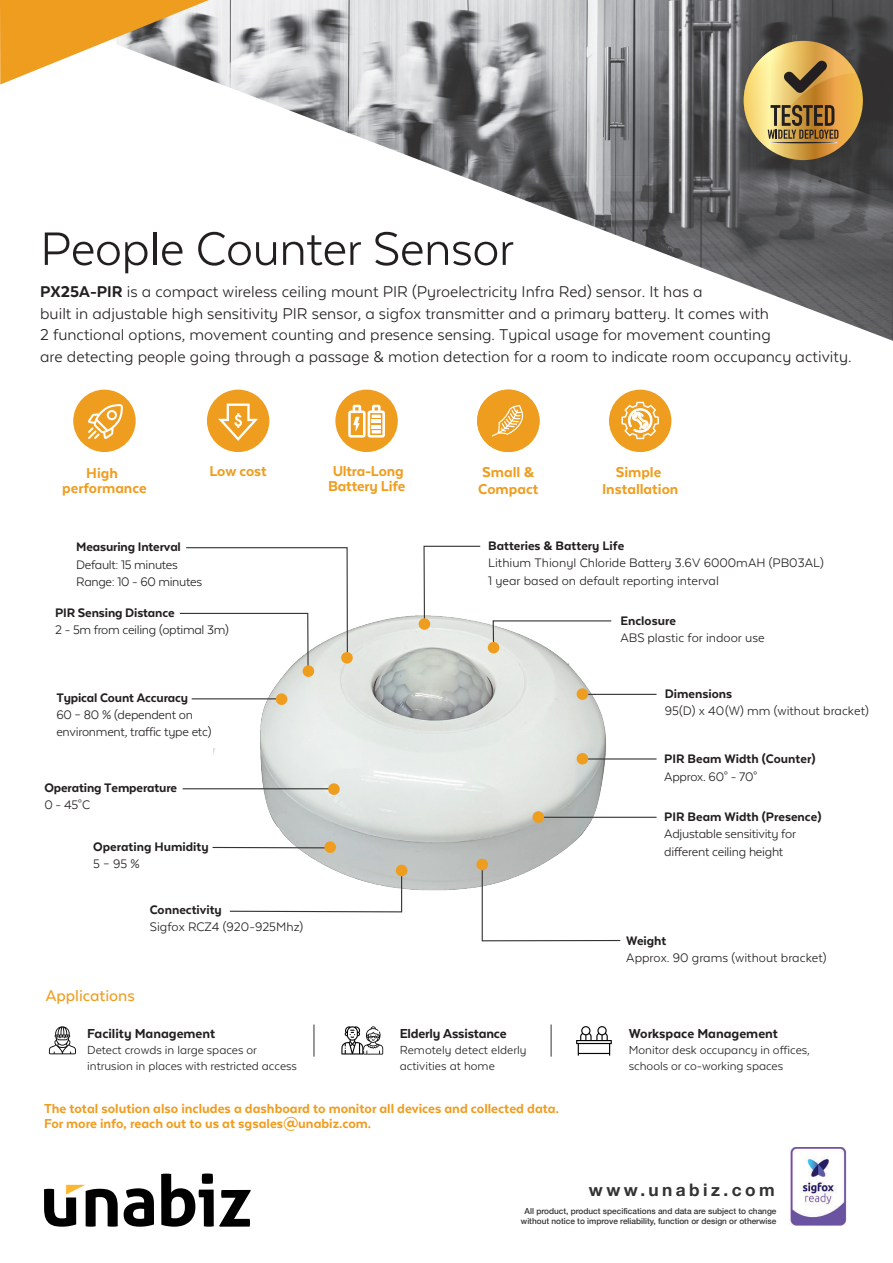
<style>
.page{position:relative;width:893px;height:1263px;background:#fff}
.page>*{position:absolute;margin:0;border:0;box-sizing:border-box;transform-origin:0 0}
.t1{font:54px "Texta Alt";letter-spacing:-.01em;color:#231f20}
.t2{font:18px/21.6px "Texta Alt";color:#231f20}
.t3{font:500 18px "Texta Alt";color:#ef9d1f}
.t4{font:700 17.25px "Helvetica Neue";letter-spacing:.2em;color:#323332}
.t5{font:800 16.5px/15px "Texta Alt";color:#ef9d1f}
.t6{font:800 15px/15px "Texta Alt";color:#ef9d1f}
.t7{font:800 15px "Texta Alt";color:#231f20}
.t8{font:14.25px/17.1px "Texta Alt";color:#231f20}
.t9{font:800 14.25px "Texta Alt";color:#231f20}
.t10{font:14.25px/17.1px "Texta Alt";letter-spacing:-.02em;color:#231f20}
.t11{font:14.25px/17.1px "Texta Alt";letter-spacing:-.025em;color:#231f20}
.t12{font:13.5px/16.2px "Texta Alt";letter-spacing:-.005em;color:#231f20}
.t13{font:500 8.25px/10.5px "Helvetica Neue";color:#323332;text-align:center}
.s1{font-weight:800}
</style>
<div class="page">
<img style="left:213px;top:615px;width:438px;height:276px">
<img style="left:209px;top:0;width:684px;height:341px">
<svg style="left:744px;top:41px;width:119px;height:119px"></svg>
<svg style="left:492px;top:620px;width:120px;height:30px"></svg>
<div style="left:488px;top:642px;width:11px;height:11px;background:#ef9d1f;border-radius:50%"></div>
<svg style="left:124px;top:1188px;width:30px;height:39px"></svg>
<svg style="left:161px;top:1173px;width:90px;height:54px"></svg>
<svg style="left:44px;top:1185px;width:74px;height:42px"></svg>
<svg style="left:423px;top:545px;width:58px;height:80px"></svg>
<div style="left:419px;top:618px;width:11px;height:12px;background:#ef9d1f;border-radius:50%"></div>
<svg style="left:229px;top:869px;width:174px;height:44px"></svg>
<div style="left:396px;top:865px;width:11px;height:11px;background:#ef9d1f;border-radius:50%"></div>
<hr style="left:213px;top:847px;width:117px;height:1px;background:#323332">
<div style="left:324px;top:841px;width:12px;height:12px;background:#ef9d1f;border-radius:50%"></div>
<hr style="left:581px;top:694px;width:75px;height:1px;background:#323332">
<div style="left:577px;top:688px;width:11px;height:12px;background:#ef9d1f;border-radius:50%"></div>
<hr style="left:581px;top:758px;width:75px;height:1px;background:#323332">
<div style="left:577px;top:753px;width:11px;height:11px;background:#ef9d1f;border-radius:50%"></div>
<hr style="left:538px;top:817px;width:118px;height:1px;background:#323332">
<div style="left:532px;top:811px;width:12px;height:12px;background:#ef9d1f;border-radius:50%"></div>
<div style="left:303px;top:665px;width:11px;height:12px;background:#ef9d1f;border-radius:50%"></div>
<svg style="left:481px;top:863px;width:140px;height:79px"></svg>
<div style="left:476px;top:859px;width:12px;height:11px;background:#ef9d1f;border-radius:50%"></div>
<svg style="left:0;top:0;width:209px;height:85px"></svg>
<svg style="left:744px;top:41px;width:112px;height:109px;background:#b79655"></svg>
<div style="left:335px;top:390px;width:63px;height:62px;background:#ef9d1f;border-radius:50%"></div>
<svg style="left:348px;top:405px;width:37px;height:33px"></svg>
<div style="left:207px;top:390px;width:62px;height:62px;background:#ef9d1f;border-radius:50%"></div>
<svg style="left:218px;top:404px;width:40px;height:37px"></svg>
<div style="left:477px;top:390px;width:62px;height:62px;background:#ef9d1f;border-radius:50%"></div>
<svg style="left:492px;top:405px;width:31px;height:31px"></svg>
<div style="left:609px;top:390px;width:62px;height:62px;background:#ef9d1f;border-radius:50%"></div>
<svg style="left:621px;top:402px;width:38px;height:37px"></svg>
<div style="left:73px;top:390px;width:63px;height:62px;background:#ef9d1f;border-radius:50%"></div>
<svg style="left:88px;top:404px;width:35px;height:35px"></svg>
<img style="left:790px;top:1147px;width:56px;height:79px">
<svg style="left:179px;top:547px;width:169px;height:122px"></svg>
<hr style="left:183px;top:788px;width:149px;height:1px;background:#323332">
<div style="left:328px;top:783px;width:12px;height:12px;background:#ef9d1f;border-radius:50%"></div>
<hr style="left:192px;top:698px;width:90px;height:1px;background:#323332">
<div style="left:276px;top:693px;width:11px;height:12px;background:#ef9d1f;border-radius:50%"></div>
<div style="left:341px;top:652px;width:12px;height:12px;background:#ef9d1f;border-radius:50%"></div>
<svg style="left:341px;top:1026px;width:42px;height:28px"></svg>
<svg style="left:49px;top:1026px;width:27px;height:28px"></svg>
<svg style="left:576px;top:1026px;width:36px;height:29px"></svg>
<h1 class="t1" style="left:40px;top:221px;width:475px">People Counter Sensor</h1>
<p class="t2" style="left:40px;top:281px;width:813px"><span class="s1">PX25A-PIR</span> is a compact wireless ceiling mount PIR (Pyroelectricity Infra Red) sensor. It has a<br>built in adjustable high sensitivity PIR sensor, a sigfox transmitter and a primary battery. It comes with<br>2 functional options, movement counting and presence sensing. Typical usage for movement counting<br>are detecting people going through a passage &amp; motion detection for a room to indicate room occupancy activity.</p>
<p class="t5" style="left:62px;top:465px;width:86px;text-align:center">High performance</p>
<p class="t5" style="left:328px;top:463px;width:79px">Ultra-Long<br>Battery Life</p>
<p class="t5" style="left:209px;top:463px;width:59px">Low cost</p>
<p class="t5" style="left:478px;top:464px;width:62px;line-height:16.5px">Small &amp;<br>Compact</p>
<p class="t5" style="left:602px;top:464px;width:78px;line-height:16.5px;text-align:center">Simple<br>Installation</p>
<p class="t9" style="left:76px;top:540px;width:106px">Measuring Interval</p>
<p class="t11" style="left:76px;top:555px;width:127px">Default: 15 minutes<br>Range: 10 - 60 minutes</p>
<p class="t9" style="left:488px;top:539px;width:138px">Batteries &amp; Battery Life</p>
<p class="t8" style="left:488px;top:554px;width:337px">Lithium Thionyl Chloride Battery 3.6V 6000mAH (PB03AL)<br>1 year based on default reporting interval</p>
<p class="t9" style="left:55px;top:605px;width:121px">PIR Sensing Distance</p>
<p class="t10" style="left:55px;top:621px;width:175px">2 - 5m from ceiling (optimal 3m)</p>
<p class="t9" style="left:56px;top:690px;width:133px">Typical Count Accuracy</p>
<p class="t10" style="left:56px;top:706px;width:156px">60 – 80 % (dependent on environment, traffic type etc)</p>
<p class="t9" style="left:45px;top:780px;width:134px">Operating Temperature</p>
<p class="t8" style="left:45px;top:796px;width:47px">0 - 45°C</p>
<p class="t9" style="left:93px;top:839px;width:117px">Operating Humidity</p>
<p class="t8" style="left:93px;top:855px;width:48px">5 – 95 %</p>
<p class="t9" style="left:150px;top:903px;width:74px">Connectivity</p>
<p class="t8" style="left:150px;top:918px;width:155px">Sigfox RCZ4 (920-925Mhz)</p>
<p class="t3" style="left:46px;top:986px;width:91px">Applications</p>
<p class="t7" style="left:87px;top:1025px;width:130px">Facility Management</p>
<p class="t12" style="left:87px;top:1042px;width:211px">Detect crowds in large spaces or intrusion in places with restricted access</p>
<p class="t7" style="left:400px;top:1026px;width:109px">Elderly Assistance</p>
<p class="t12" style="left:400px;top:1042px;width:128px">Remotely detect elderly activities at home</p>
<p class="t6" style="left:44px;top:1100px;width:516px">The total solution also includes a dashboard to monitor all devices and collected data.<br>For more info, reach out to us at sgsales@unabiz.com.</p>
<p class="t9" style="left:620px;top:614px;width:57px">Enclosure</p>
<p class="t8" style="left:620px;top:629px;width:146px">ABS plastic for indoor use</p>
<p class="t9" style="left:665px;top:687px;width:69px">Dimensions</p>
<p class="t8" style="left:665px;top:702px;width:206px">95 (D) x 40 (W) mm (without bracket)</p>
<p class="t9" style="left:664px;top:752px;width:153px">PIR Beam Width (Counter)</p>
<p class="t10" style="left:664px;top:768px;width:95px">Approx. 60° - 70°</p>
<p class="t9" style="left:664px;top:810px;width:159px">PIR Beam Width (Presence)</p>
<p class="t10" style="left:664px;top:825px;width:133px">Adjustable sensitivity for different ceiling height</p>
<p class="t9" style="left:626px;top:933px;width:42px">Weight</p>
<p class="t8" style="left:626px;top:949px;width:202px">Approx. 90 grams (without bracket)</p>
<p class="t7" style="left:629px;top:1026px;width:151px">Workspace Management</p>
<p class="t12" style="left:629px;top:1042px;width:183px">Monitor desk occupancy in offices, schools or co-working spaces</p>
<p class="t4" style="left:589px;top:1176px;width:187px">www.unabiz.com</p>
<p class="t13" style="left:521px;top:1205px;width:257px">All product, product specifications and data are subject to change without notice to improve reliability, function or design or otherwise</p>
</div>
